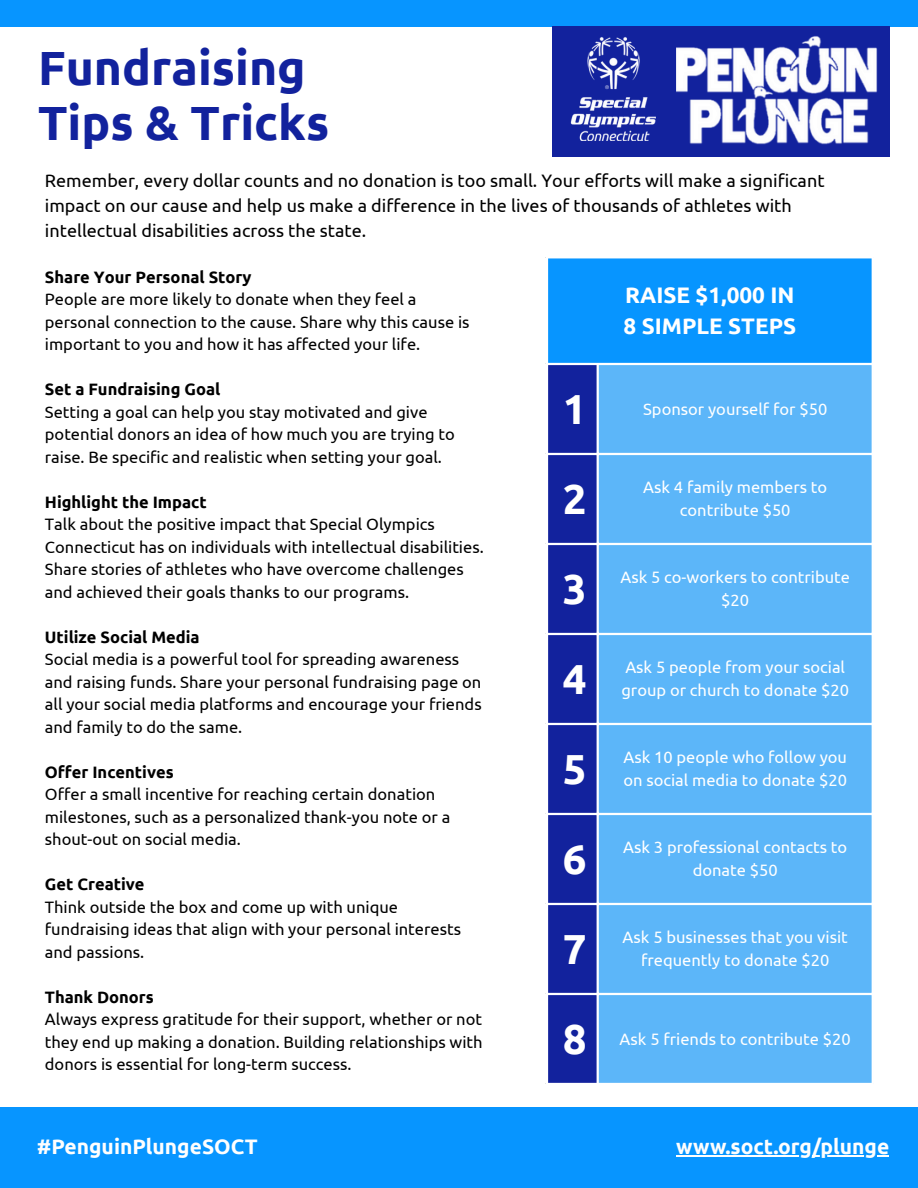
<style>
.page{position:relative;width:918px;height:1188px;background:#fff}
.page>*{position:absolute;margin:0;border:0;box-sizing:border-box;transform-origin:0 0}
.t1{font:700 48px/55.2px "Ubuntu";color:#12229d}
.t2{font:700 42px "Ubuntu";color:#fff}
.t3{font:700 22.5px/30.3px "Ubuntu";color:#fff}
.t4{font:700 21px "Ubuntu";color:#fefefe}
.t5{font:18px/24.8px "Ubuntu";color:#000}
.t6{font:16.5px/22.5px "Ubuntu";color:#000}
.t7{font:16.5px/22.5px "Ubuntu";color:#fff;text-align:center}
.t8{font:700 16.5px "Ubuntu";color:#000}
</style>
<div class="page">
<div style="left:0;top:0;width:918px;height:27px;background:#0795ff"></div>
<div style="left:547px;top:257px;width:326px;height:107px;background:#0795ff"></div>
<div style="left:548px;top:365px;width:49px;height:718px;background:#12229d"></div>
<div style="left:599px;top:365px;width:273px;height:718px;background:#5cb6f9"></div>
<hr style="left:546px;top:258px;width:2px;height:825px;background:#fff">
<hr style="left:872px;top:258px;width:2px;height:825px;background:#fff">
<hr style="left:546px;top:256px;width:328px;height:2px;background:#fff">
<hr style="left:546px;top:363px;width:328px;height:2px;background:#fff">
<hr style="left:546px;top:453px;width:328px;height:2px;background:#fff">
<hr style="left:546px;top:543px;width:328px;height:2px;background:#fff">
<hr style="left:546px;top:633px;width:328px;height:2px;background:#fff">
<hr style="left:546px;top:723px;width:328px;height:2px;background:#fff">
<hr style="left:546px;top:813px;width:328px;height:2px;background:#fff">
<hr style="left:546px;top:903px;width:328px;height:2px;background:#fff">
<hr style="left:546px;top:993px;width:328px;height:2px;background:#fff">
<div style="left:0;top:1107px;width:918px;height:81px;background:#0795ff"></div>
<hr style="left:676px;top:1156px;width:213px;height:1px;background:#fefefe">
<div style="left:552px;top:27px;width:338px;height:130px;background:#12229d"></div>
<img style="left:676px;top:36px;width:202px;height:109px">
<img style="left:570px;top:37px;width:86px;height:104px">
<h1 class="t1" style="left:38px;top:40px;width:293px">Fundraising<br>Tips &amp; Tricks</h1>
<p class="t5" style="left:45px;top:168px;width:781px">Remember, every dollar counts and no donation is too small. Your efforts will make a significant impact on our cause and help us make a difference in the lives of thousands of athletes with intellectual disabilities across the state.</p>
<p class="t8" style="left:45px;top:267px;width:208px">Share Your Personal Story</p>
<p class="t6" style="left:45px;top:288px;width:426px">People are more likely to donate when they feel a personal connection to the cause. Share why this cause is important to you and how it has affected your life.</p>
<p class="t8" style="left:45px;top:380px;width:177px">Set a Fundraising Goal</p>
<p class="t6" style="left:45px;top:400px;width:412px">Setting a goal can help you stay motivated and give potential donors an idea of how much you are trying to raise. Be specific and realistic when setting your goal.</p>
<p class="t8" style="left:45px;top:492px;width:163px">Highlight the Impact</p>
<p class="t6" style="left:45px;top:513px;width:440px">Talk about the positive impact that Special Olympics Connecticut has on individuals with intellectual disabilities.<br>Share stories of athletes who have overcome challenges and achieved their goals thanks to our programs.</p>
<p class="t8" style="left:45px;top:627px;width:156px">Utilize Social Media</p>
<p class="t6" style="left:45px;top:648px;width:438px">Social media is a powerful tool for spreading awareness and raising funds. Share your personal fundraising page on all your social media platforms and encourage your friends and family to do the same.</p>
<p class="t8" style="left:45px;top:762px;width:130px">Offer Incentives</p>
<p class="t6" style="left:45px;top:783px;width:407px">Offer a small incentive for reaching certain donation milestones, such as a personalized thank-you note or a shout-out on social media.</p>
<p class="t8" style="left:45px;top:875px;width:101px">Get Creative</p>
<p class="t6" style="left:45px;top:895px;width:418px">Think outside the box and come up with unique fundraising ideas that align with your personal interests and passions.</p>
<p class="t8" style="left:45px;top:987px;width:111px">Thank Donors</p>
<p class="t6" style="left:45px;top:1008px;width:439px;text-align:justify">Always express gratitude for their support, whether or not they end up making a donation. Building relationships with donors is essential for long-term success.</p>
<h3 class="t3" style="left:623px;top:280px;width:174px">RAISE $1,000 IN<br>8 SIMPLE STEPS</h3>
<h2 class="t2" style="left:563px;top:384px;width:25px">1</h2>
<p class="t7" style="left:643px;top:397px;width:186px">Sponsor yourself for $50</p>
<h2 class="t2" style="left:563px;top:474px;width:25px">2</h2>
<p class="t7" style="left:643px;top:476px;width:186px">Ask 4 family members to contribute $50</p>
<h2 class="t2" style="left:563px;top:564px;width:25px">3</h2>
<p class="t7" style="left:620px;top:566px;width:231px">Ask 5 co-workers to contribute $20</p>
<h2 class="t2" style="left:563px;top:654px;width:25px">4</h2>
<p class="t7" style="left:621px;top:656px;width:229px;text-align:left">Ask 5 people from your social group or church to donate $20</p>
<h2 class="t2" style="left:563px;top:744px;width:25px">5</h2>
<p class="t7" style="left:623px;top:746px;width:225px;text-align:left">Ask 10 people who follow you on social media to donate $20</p>
<h2 class="t2" style="left:563px;top:834px;width:25px">6</h2>
<p class="t7" style="left:623px;top:836px;width:226px">Ask 3 professional contacts to donate $50</p>
<h2 class="t2" style="left:563px;top:924px;width:25px">7</h2>
<p class="t7" style="left:623px;top:926px;width:227px">Ask 5 businesses that you visit frequently to donate $20</p>
<h2 class="t2" style="left:563px;top:1014px;width:25px">8</h2>
<p class="t7" style="left:620px;top:1027px;width:233px">Ask 5 friends to contribute $20</p>
<p class="t4" style="left:37px;top:1135px;width:223px">#PenguinPlungeSOCT</p>
<p class="t4" style="left:676px;top:1135px;width:215px">www.soct.org/plunge</p>
</div>
